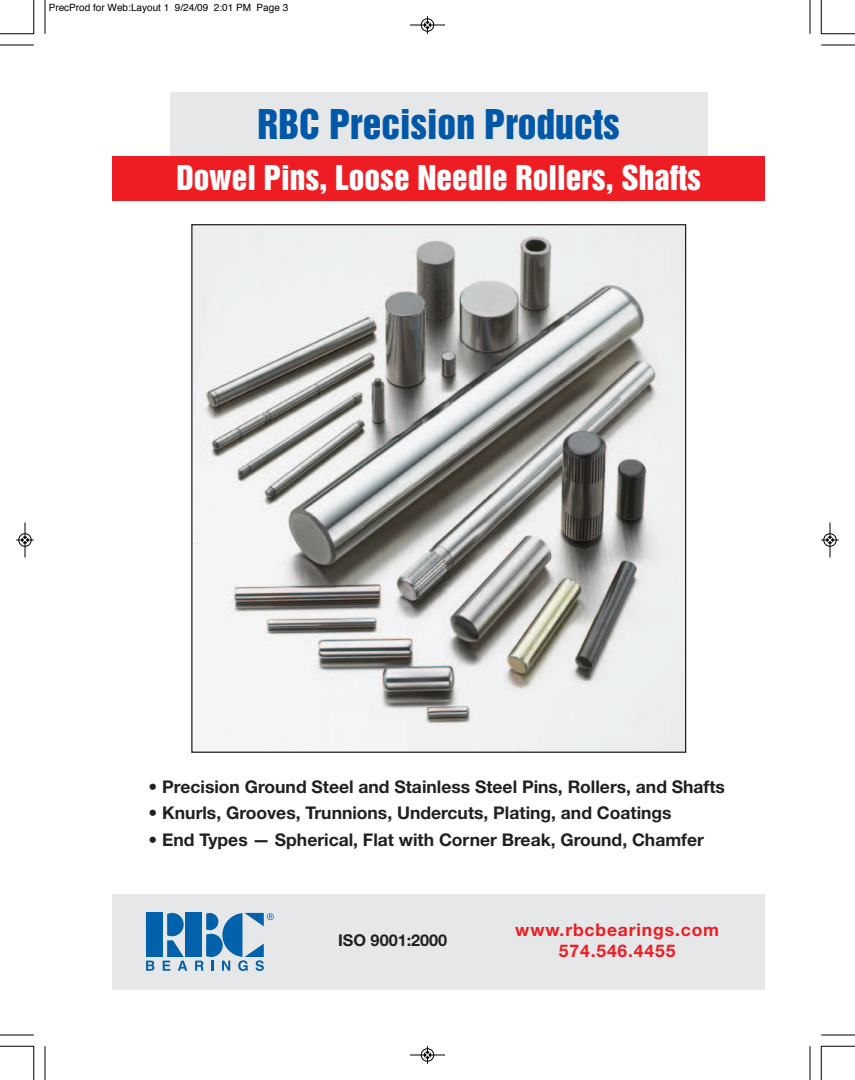
<style>
.page{position:relative;width:855px;height:1080px;background:#fff}
.page>*{position:absolute;margin:0;border:0;box-sizing:border-box;transform-origin:0 0}
.t1{font:37.5px "Helvetica Inserat";color:#0157a8}
.t2{font:31.25px "Helvetica Inserat";color:#fff}
.t3{font:700 17.5px "Helvetica Neue";color:#231f20}
.t4{font:700 17.5px/21px "Helvetica Neue";letter-spacing:.05em;color:#ee1d23;text-align:center}
.t5{font:700 16.25px "Helvetica Neue";color:#231f20}
.t6{font:10px "Helvetica";color:#000}
</style>
<div class="page">
<img style="left:193px;top:226px;width:491px;height:525px">
<div style="left:112px;top:894px;width:653px;height:96px;background:#e6e7e9"></div>
<div style="left:170px;top:92px;width:538px;height:85px;background:#e6e7e9"></div>
<div style="left:112px;top:156px;width:653px;height:45px;background:#ee1d23"></div>
<div style="left:146px;top:913px;width:17px;height:44px;background:#0161aa"></div>
<div style="left:185px;top:913px;width:17px;height:44px;background:#0161aa"></div>
<svg style="left:146px;top:961px;width:8px;height:10px"></svg>
<svg style="left:163px;top:913px;width:24px;height:58px"></svg>
<svg style="left:195px;top:913px;width:79px;height:58px"></svg>
<hr style="left:45px;top:0;width:1px;height:34px;background:#000">
<hr style="left:0;top:45px;width:34px;height:1px;background:#000">
<hr style="left:810px;top:0;width:1px;height:34px;background:#000">
<hr style="left:821px;top:45px;width:34px;height:1px;background:#000">
<hr style="left:45px;top:1046px;width:1px;height:34px;background:#000">
<hr style="left:0;top:1035px;width:34px;height:1px;background:#000">
<hr style="left:810px;top:1046px;width:1px;height:34px;background:#000">
<hr style="left:821px;top:1035px;width:34px;height:1px;background:#000">
<hr style="left:34px;top:0;width:1px;height:34px;background:#000">
<hr style="left:0;top:34px;width:34px;height:1px;background:#000">
<hr style="left:821px;top:0;width:1px;height:34px;background:#000">
<hr style="left:821px;top:34px;width:34px;height:1px;background:#000">
<hr style="left:34px;top:1046px;width:1px;height:34px;background:#000">
<hr style="left:0;top:1046px;width:34px;height:1px;background:#000">
<hr style="left:821px;top:1046px;width:1px;height:34px;background:#000">
<hr style="left:821px;top:1046px;width:34px;height:1px;background:#000">
<div style="left:421px;top:18px;width:13px;height:14px;border:1px solid #fff;border-radius:50%"></div>
<hr style="left:410px;top:25px;width:35px;height:1px;background:#000">
<div style="left:421px;top:19px;width:13px;height:12px;border:1px solid #000;border-radius:50%"></div>
<svg style="left:424px;top:16px;width:7px;height:18px"></svg>
<div style="left:421px;top:1048px;width:13px;height:14px;border:1px solid #fff;border-radius:50%"></div>
<hr style="left:410px;top:1055px;width:35px;height:1px;background:#000">
<div style="left:421px;top:1049px;width:13px;height:12px;border:1px solid #000;border-radius:50%"></div>
<svg style="left:424px;top:1046px;width:7px;height:18px"></svg>
<div style="left:18px;top:533px;width:14px;height:14px;border:1px solid #fff;border-radius:50%"></div>
<hr style="left:25px;top:522px;width:1px;height:36px;background:#000">
<div style="left:19px;top:534px;width:12px;height:12px;border:1px solid #000;border-radius:50%"></div>
<svg style="left:16px;top:537px;width:18px;height:6px"></svg>
<div style="left:823px;top:533px;width:14px;height:14px;border:1px solid #fff;border-radius:50%"></div>
<hr style="left:830px;top:522px;width:1px;height:36px;background:#000">
<div style="left:824px;top:534px;width:12px;height:12px;border:1px solid #000;border-radius:50%"></div>
<svg style="left:821px;top:537px;width:18px;height:6px"></svg>
<p class="t6" style="left:49px;top:4px;width:241px">PrecProd for Web:Layout 1 9/24/09 2:01 PM Page 3</p>
<h1 class="t1" style="left:258px;top:109px;width:364px">RBC Precision Products</h1>
<h2 class="t2" style="left:176px;top:165px;width:526px">Dowel Pins, Loose Needle Rollers, Shafts</h2>
<p class="t3" style="left:149px;top:781px;width:578px">• Precision Ground Steel and Stainless Steel Pins, Rollers, and Shafts</p>
<p class="t3" style="left:149px;top:807px;width:524px">• Knurls, Grooves, Trunnions, Undercuts, Plating, and Coatings</p>
<p class="t3" style="left:149px;top:833px;width:557px">• End Types — Spherical, Flat with Corner Break, Ground, Chamfer</p>
<p class="t5" style="left:338px;top:934px;width:111px">ISO 9001:2000</p>
<p class="t4" style="left:515px;top:921px;width:205px">www.rbcbearings.com<br>574.546.4455</p>
</div>
